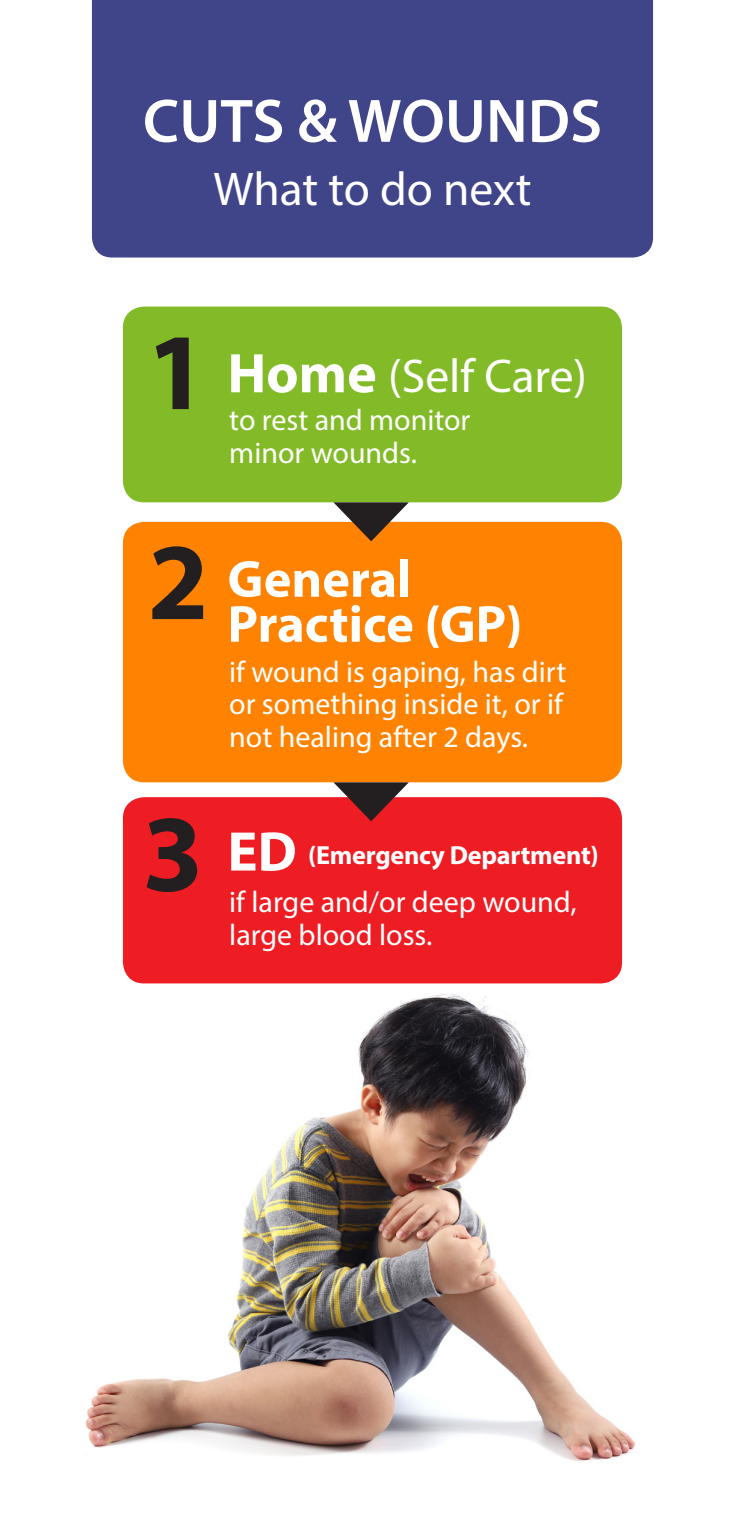
<style>
.page{position:relative;width:745px;height:1531px;background:#fff}
.page>*{position:absolute;margin:0;border:0;box-sizing:border-box;transform-origin:0 0}
.t1{font:700 110px "Myriad Pro";color:#231f20}
.t2{font:600 61.75px "Myriad Pro";color:#fff}
.t3{font:700 52.5px "Myriad Pro";color:#fff}
.t4{font:47.5px "Myriad Pro";color:#fff}
.t5{font:30px/32.5px "Myriad Pro";color:#fff}
.t6{font:700 26.25px "Myriad Pro";letter-spacing:-.01em;color:#fff}
.s1{font-weight:700;font-size:56.25px}
.s2{font-size:56.25px}
</style>
<div class="page">
<img style="left:85px;top:925px;width:551px;height:536px">
<div style="left:92px;top:0;width:560px;height:257px;background:#3f4588"></div>
<div style="left:123px;top:306px;width:498px;height:196px;background:#82bb27;border-radius:21px"></div>
<div style="left:123px;top:522px;width:498px;height:260px;background:#ff8200;border-radius:21px"></div>
<svg style="left:333px;top:502px;width:75px;height:39px"></svg>
<div style="left:123px;top:797px;width:498px;height:186px;background:#ee1d23;border-radius:21px"></div>
<svg style="left:333px;top:782px;width:75px;height:39px"></svg>
<p class="t2" style="left:143px;top:82px;width:460px">CUTS &amp; WOUNDS</p>
<p class="t4" style="left:213px;top:160px;width:319px">What to do next</p>
<p class="t1" style="left:146px;top:300px;width:63px">1</p>
<p class="t4" style="left:227px;top:347px;width:361px"><span class="s1">Home</span> (Self Care)</p>
<p class="t5" style="left:229px;top:403px;width:242px">to rest and monitor</p>
<p class="t5" style="left:229px;top:436px;width:189px">minor wounds.</p>
<p class="t1" style="left:148px;top:510px;width:63px">2</p>
<p class="t1" style="left:142px;top:782px;width:63px">3</p>
<p class="t3" style="left:227px;top:545px;width:185px">General</p>
<p class="t3" style="left:227px;top:590px;width:296px">Practice (GP)</p>
<p class="t5" style="left:229px;top:655px;width:338px">if wound is gaping, has dirt</p>
<p class="t5" style="left:229px;top:687px;width:335px">or something inside it, or if</p>
<p class="t5" style="left:229px;top:720px;width:300px">not healing after 2 days.</p>
<p class="t6" style="left:227px;top:838px;width:372px"><span class="s2">ED</span> (Emergency Department)</p>
<p class="t5" style="left:229px;top:885px;width:349px">if large and/or deep wound, large blood loss.</p>
</div>
